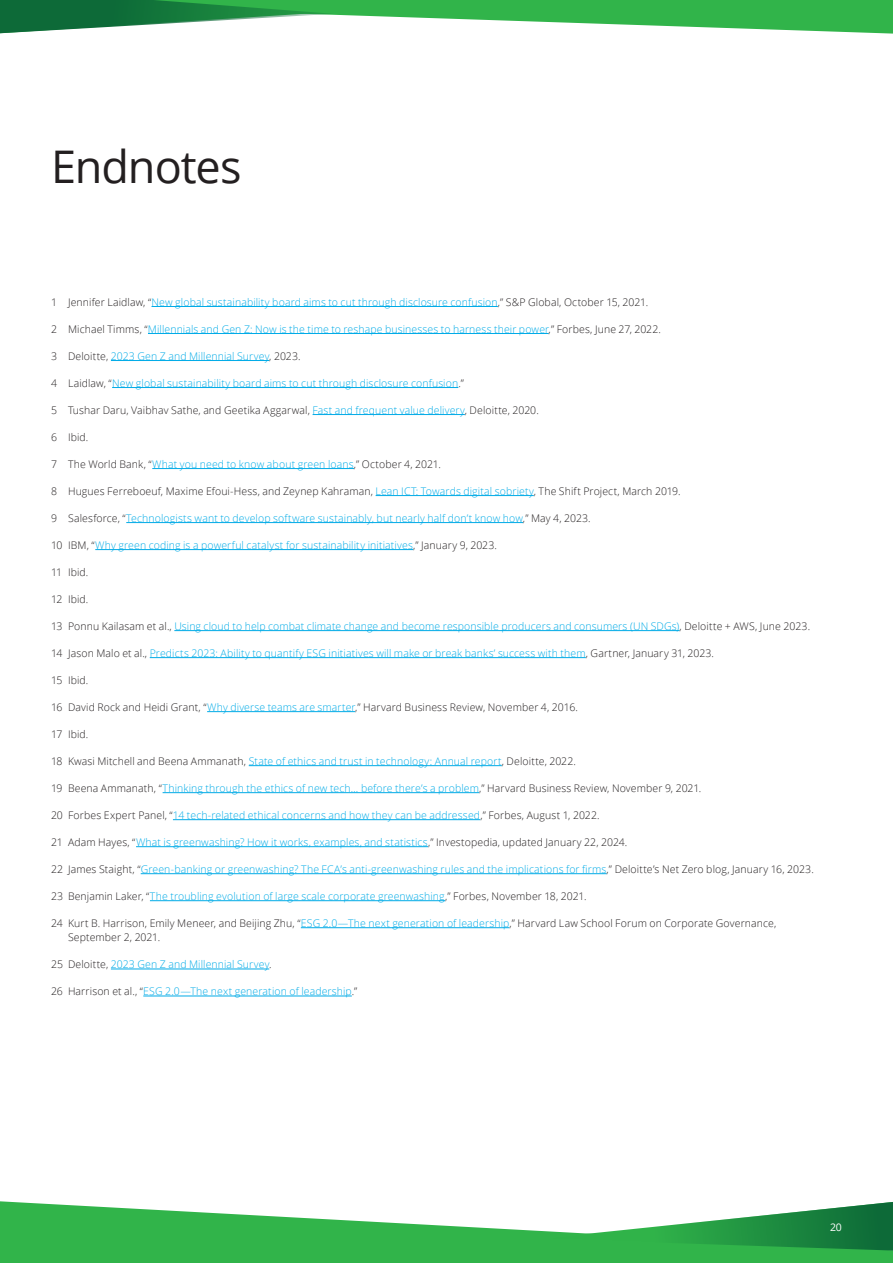
<style>
.page{position:relative;width:893px;height:1263px;background:#fff}
.page>*{position:absolute;margin:0;border:0;box-sizing:border-box;transform-origin:0 0}
.Story_heading_R__30_36pt{font:45px "Open Sans";letter-spacing:-.025em;color:#231f20}
.End_notes_No_Number__7_9_5pt{font:300 10.5px "Open Sans";letter-spacing:.01em;color:#00abe7}
.End_notes_No_Number__7_9_5pt-2{font:300 10.5px/14.2px "Open Sans";letter-spacing:.01em;color:#231f20}
.t1{font:10.5px "Open Sans";color:#fff}
.s1{color:#231f20}
.s2{color:#00abe7}
</style>
<div class="page">
<svg style="left:0;top:1201px;width:893px;height:62px;fill:#31b44a"></svg>
<svg style="left:541px;top:1201px;width:352px;height:50px"></svg>
<svg style="left:0;top:0;width:893px;height:34px"></svg>
<hr style="left:152px;top:306px;width:346px;height:1px;background:#00abe7">
<hr style="left:148px;top:333px;width:401px;height:1px;background:#00abe7">
<hr style="left:111px;top:360px;width:158px;height:1px;background:#00abe7">
<hr style="left:112px;top:387px;width:346px;height:1px;background:#00abe7">
<hr style="left:313px;top:414px;width:152px;height:1px;background:#00abe7">
<hr style="left:152px;top:468px;width:202px;height:1px;background:#00abe7">
<hr style="left:376px;top:495px;width:158px;height:1px;background:#00abe7">
<hr style="left:126px;top:522px;width:397px;height:1px;background:#00abe7">
<hr style="left:95px;top:549px;width:318px;height:1px;background:#00abe7">
<hr style="left:174px;top:630px;width:506px;height:1px;background:#00abe7">
<hr style="left:150px;top:657px;width:436px;height:1px;background:#00abe7">
<hr style="left:207px;top:711px;width:148px;height:1px;background:#00abe7">
<hr style="left:249px;top:765px;width:253px;height:1px;background:#00abe7">
<hr style="left:163px;top:792px;width:316px;height:1px;background:#00abe7">
<hr style="left:173px;top:819px;width:307px;height:1px;background:#00abe7">
<hr style="left:136px;top:846px;width:292px;height:1px;background:#00abe7">
<hr style="left:141px;top:873px;width:466px;height:1px;background:#00abe7">
<hr style="left:150px;top:900px;width:295px;height:1px;background:#00abe7">
<hr style="left:301px;top:927px;width:208px;height:1px;background:#00abe7">
<hr style="left:111px;top:969px;width:158px;height:1px;background:#00abe7">
<hr style="left:143px;top:996px;width:209px;height:1px;background:#00abe7">
<p class="Story_heading_R__30_36pt" style="left:51px;top:136px;width:192px">Endnotes</p>
<p class="End_notes_No_Number__7_9_5pt" style="left:51px;top:295px;width:599px"><span class="s1">1 Jennifer Laidlaw, “</span>New global sustainability board aims to cut through disclosure confusion<span class="s1">,” S&amp;P Global, October 15, 2021.</span></p>
<p class="End_notes_No_Number__7_9_5pt" style="left:51px;top:322px;width:611px"><span class="s1">2 Michael Timms, “</span>Millennials and Gen Z: Now is the time to reshape businesses to harness their power<span class="s1">,” Forbes, June 27, 2022.</span></p>
<p class="End_notes_No_Number__7_9_5pt" style="left:51px;top:349px;width:251px"><span class="s1">3 Deloitte,</span> 2023 Gen Z and Millennial Survey<span class="s1">, 2023.</span></p>
<p class="End_notes_No_Number__7_9_5pt" style="left:51px;top:376px;width:414px"><span class="s1">4 Laidlaw, “</span>New global sustainability board aims to cut through disclosure confusion<span class="s1">.”</span></p>
<p class="End_notes_No_Number__7_9_5pt-2" style="left:51px;top:402px;width:489px">5 Tushar Daru, Vaibhav Sathe, and Geetika Aggarwal, <span class="s2">Fast and frequent value delivery</span>, Deloitte, 2020.</p>
<p class="End_notes_No_Number__7_9_5pt-2" style="left:51px;top:429px;width:39px">6 Ibid.</p>
<p class="End_notes_No_Number__7_9_5pt" style="left:51px;top:457px;width:391px"><span class="s1">7 The World Bank, “</span>What you need to know about green loans<span class="s1">,” October 4, 2021.</span></p>
<p class="End_notes_No_Number__7_9_5pt-2" style="left:51px;top:483px;width:631px">8 Hugues Ferreboeuf, Maxime Efoui-Hess, and Zeynep Kahraman, <span class="s2">Lean ICT: Towards digital sobriety</span>, The Shift Project, March 2019.</p>
<p class="End_notes_No_Number__7_9_5pt" style="left:51px;top:511px;width:541px"><span class="s1">9 Salesforce, “</span>Technologists want to develop software sustainably, but nearly half don’t know how<span class="s1">,” May 4, 2023.</span></p>
<p class="End_notes_No_Number__7_9_5pt" style="left:51px;top:538px;width:448px"><span class="s1">10 IBM, “</span>Why green coding is a powerful catalyst for sustainability initiatives<span class="s1">,” January 9, 2023.</span></p>
<p class="End_notes_No_Number__7_9_5pt-2" style="left:51px;top:565px;width:39px">11 Ibid.</p>
<p class="End_notes_No_Number__7_9_5pt-2" style="left:51px;top:592px;width:39px">12 Ibid.</p>
<p class="End_notes_No_Number__7_9_5pt" style="left:51px;top:619px;width:761px"><span class="s1">13 Ponnu Kailasam et al.,</span> Using cloud to help combat climate change and become responsible producers and consumers (UN SDGs)<span class="s1">, Deloitte + AWS, June 2023.</span></p>
<p class="End_notes_No_Number__7_9_5pt" style="left:51px;top:646px;width:665px"><span class="s1">14 Jason Malo et al.,</span> Predicts 2023: Ability to quantify ESG initiatives will make or break banks’ success with them<span class="s1">, Gartner, January 31, 2023.</span></p>
<p class="End_notes_No_Number__7_9_5pt-2" style="left:51px;top:673px;width:39px">15 Ibid.</p>
<p class="End_notes_No_Number__7_9_5pt-2" style="left:51px;top:700px;width:528px">16 David Rock and Heidi Grant, “<span class="s2">Why diverse teams are smarter</span>,” Harvard Business Review, November 4, 2016.</p>
<p class="End_notes_No_Number__7_9_5pt-2" style="left:51px;top:727px;width:39px">17 Ibid.</p>
<p class="End_notes_No_Number__7_9_5pt-2" style="left:51px;top:754px;width:526px">18 Kwasi Mitchell and Beena Ammanath, <span class="s2">State of ethics and trust in technology: Annual report</span>, Deloitte, 2022.</p>
<p class="End_notes_No_Number__7_9_5pt-2" style="left:51px;top:781px;width:652px">19 Beena Ammanath, “<span class="s2">Thinking through the ethics of new tech… before there’s a problem</span>,” Harvard Business Review, November 9, 2021.</p>
<p class="End_notes_No_Number__7_9_5pt" style="left:51px;top:808px;width:550px"><span class="s1">20 Forbes Expert Panel, “</span>14 tech-related ethical concerns and how they can be addressed<span class="s1">,” Forbes, August 1, 2022.</span></p>
<p class="End_notes_No_Number__7_9_5pt" style="left:51px;top:835px;width:578px"><span class="s1">21 Adam Hayes, “</span>What is greenwashing? How it works, examples, and statistics<span class="s1">,” Investopedia, updated January 22, 2024.</span></p>
<p class="End_notes_No_Number__7_9_5pt" style="left:51px;top:862px;width:764px"><span class="s1">22 James Staight, “</span>Green-banking or greenwashing? The FCA’s anti-greenwashing rules and the implications for firms<span class="s1">,” Deloitte’s Net Zero blog, January 16, 2023.</span></p>
<p class="End_notes_No_Number__7_9_5pt" style="left:51px;top:889px;width:537px"><span class="s1">23 Benjamin Laker, “</span>The troubling evolution of large scale corporate greenwashing<span class="s1">,” Forbes, November 18, 2021.</span></p>
<p class="End_notes_No_Number__7_9_5pt-2" style="left:68px;top:916px;width:710px;text-indent:-17px">24 Kurt B. Harrison, Emily Meneer, and Beijing Zhu, “<span class="s2">ESG 2.0—The next generation of leadership</span>,” Harvard Law School Forum on Corporate Governance,<br>September 2, 2021.</p>
<p class="End_notes_No_Number__7_9_5pt" style="left:51px;top:957px;width:222px"><span class="s1">25 Deloitte,</span> 2023 Gen Z and Millennial Survey<span class="s1">.</span></p>
<p class="End_notes_No_Number__7_9_5pt" style="left:51px;top:984px;width:308px"><span class="s1">26 Harrison et al., “</span>ESG 2.0—The next generation of leadership<span class="s1">.”</span></p>
<p class="t1" style="left:830px;top:1220px;width:13px">20</p>
</div>
